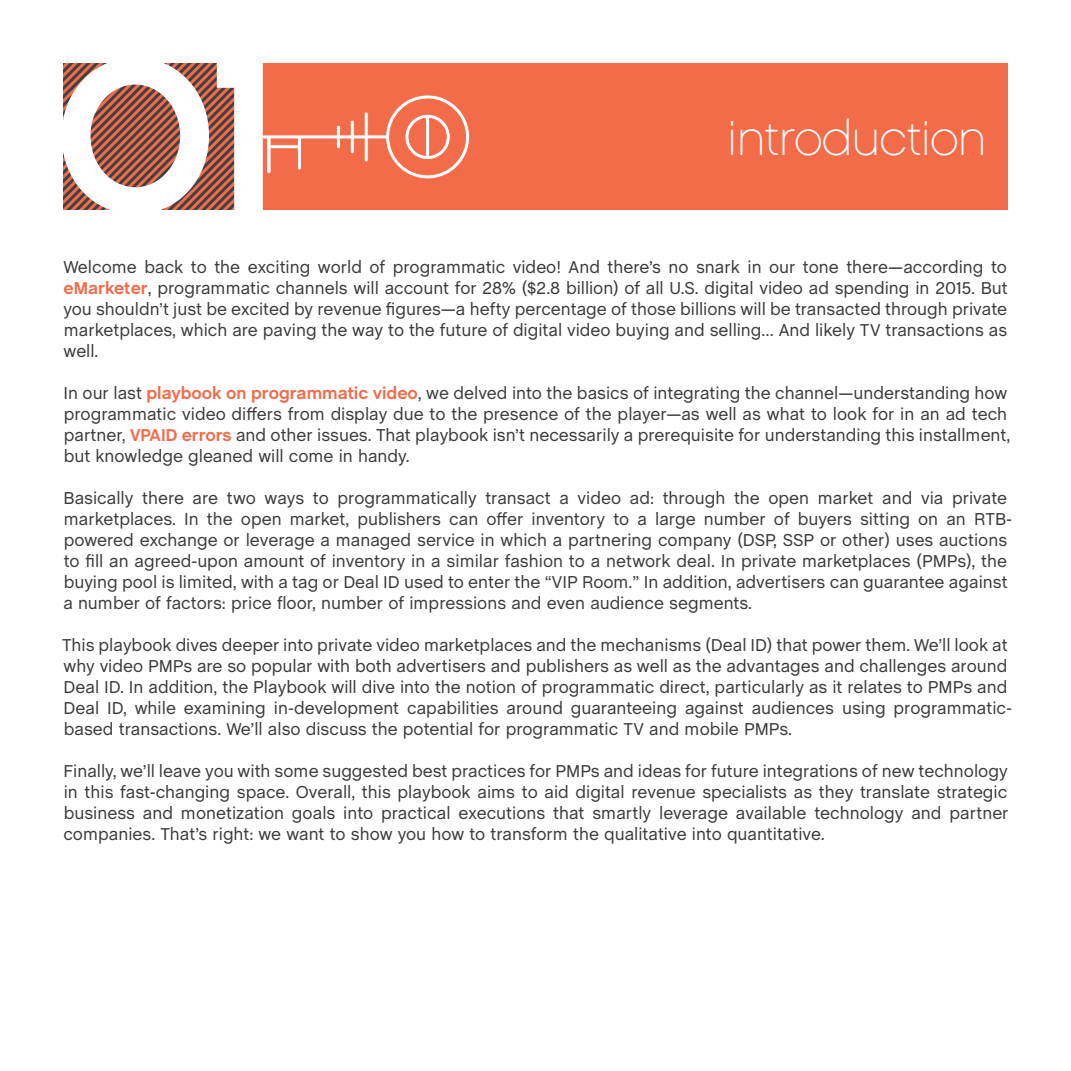
<style>
.page{position:relative;width:1071px;height:1071px;background:#fff}
.page>*{position:absolute;margin:0;border:0;box-sizing:border-box;transform-origin:0 0}
.t1{font:217px "Chalet New York Nineteen Seventy";color:#fff}
.t2{font:49px "Chalet Paris Nineteen Sixty";color:#fff}
.t3{font:17.5px/21px "Chalet";color:#3a3b3c}
.s1{font-weight:700;color:#f36c4a}
</style>
<div class="page">
<div style="left:63px;top:63px;width:945px;height:147px;background:#f36c4a"></div>
<svg style="left:63px;top:63px;width:186px;height:147px"></svg>
<svg style="left:262px;top:95px;width:207px;height:84px"></svg>
<h1 class="t1" style="left:54px;top:4px;width:240px">01</h1>
<h2 class="t2" style="left:728px;top:109px;width:260px">introduction</h2>
<p class="t3" style="left:63px;top:257px;width:946px;text-align:justify">Welcome back to the exciting world of programmatic video! And there’s no snark in our tone there—according to <span class="s1">eMarketer</span>, programmatic channels will account for 28% ($2.8 billion) of all U.S. digital video ad spending in 2015. But you shouldn’t just be excited by revenue figures—a hefty percentage of those billions will be transacted through private marketplaces, which are paving the way to the future of digital video buying and selling… And likely TV transactions as well.</p>
<p class="t3" style="left:64px;top:383px;width:948px">In our last <span class="s1">playbook on programmatic video</span>, we delved into the basics of integrating the channel—understanding how programmatic video differs from display due to the presence of the player—as well as what to look for in an ad tech partner, <span class="s1">VPAID errors</span> and other issues. That playbook isn’t necessarily a prerequisite for understanding this installment, but knowledge gleaned will come in handy.</p>
<p class="t3" style="left:63px;top:488px;width:950px">Basically there are two ways to programmatically transact a video ad: through the open market and via private marketplaces. In the open market, publishers can offer inventory to a large number of buyers sitting on an RTB&shy;powered exchange or leverage a managed service in which a partnering company (DSP, SSP or other) uses auctions to fill an agreed-upon amount of inventory in a similar fashion to a network deal. In private marketplaces (PMPs), the buying pool is limited, with a tag or Deal ID used to enter the “VIP Room.” In addition, advertisers can guarantee against a number of factors: price floor, number of impressions and even audience segments.</p>
<p class="t3" style="left:62px;top:635px;width:951px">This playbook dives deeper into private video marketplaces and the mechanisms (Deal ID) that power them. We’ll look at why video PMPs are so popular with both advertisers and publishers as well as the advantages and challenges around Deal ID. In addition, the Playbook will dive into the notion of programmatic direct, particularly as it relates to PMPs and Deal ID, while examining in-development capabilities around guaranteeing against audiences using programmatic&shy;based transactions. We’ll also discuss the potential for programmatic TV and mobile PMPs.</p>
<p class="t3" style="left:63px;top:761px;width:947px;text-align:justify">Finally, we’ll leave you with some suggested best practices for PMPs and ideas for future integrations of new technology in this fast-changing space. Overall, this playbook aims to aid digital revenue specialists as they translate strategic business and monetization goals into practical executions that smartly leverage available technology and partner companies. That’s right: we want to show you how to transform the qualitative into quantitative.</p>
</div>
